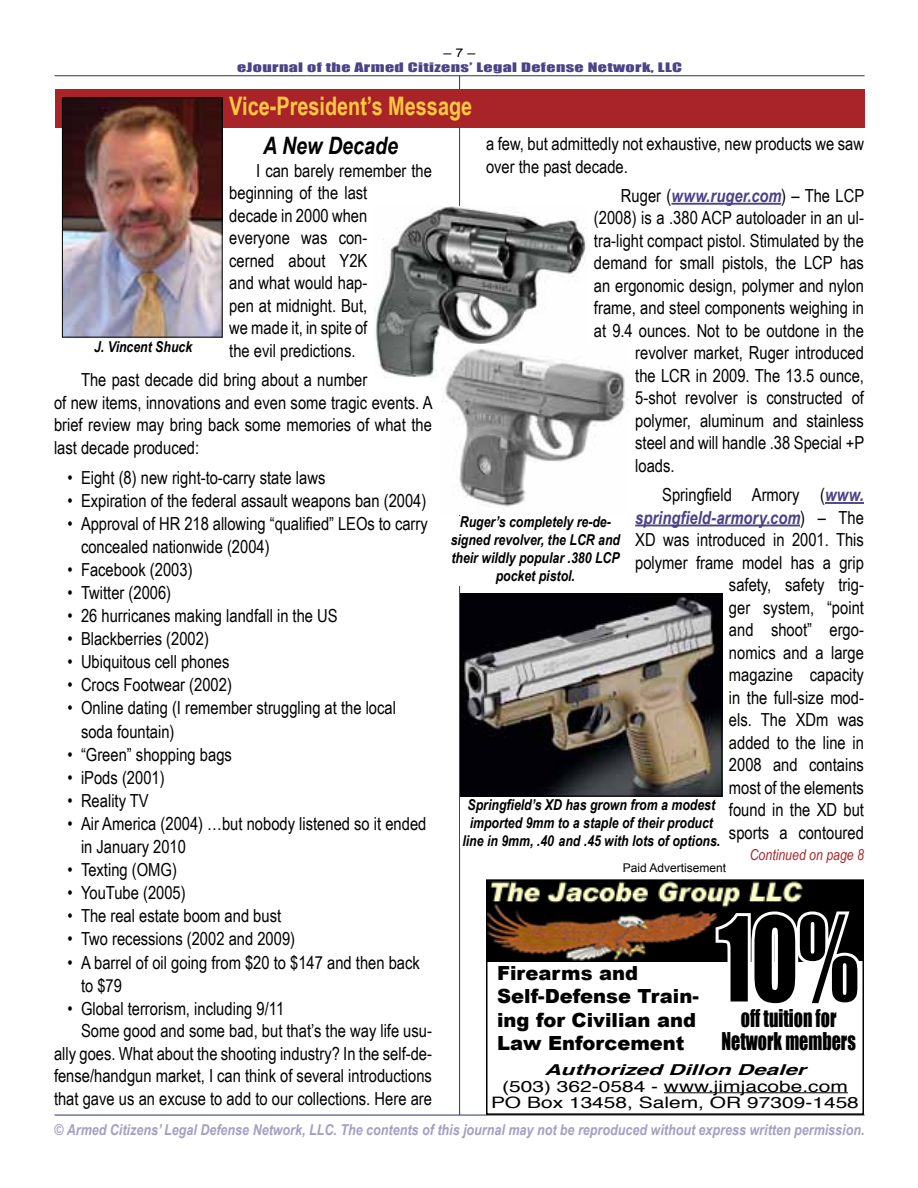
<style>
.page{position:relative;width:918px;height:1188px;background:#fff}
.page>*{position:absolute;margin:0;border:0;box-sizing:border-box;transform-origin:0 0}
.t1{font:108px "Impact";color:#000;scale:.81 1}
.t2{font:700 25.5px "Arial Narrow";color:#ffc841;scale:.95 1}
.t3{font:italic 700 24px "Arial Narrow";color:#000}
.t4{font:22.5px/22.5px "Impact";color:#000;text-align:center;scale:.8 1}
.t5{font:900 19.5px/23.4px "Arial";color:#000}
.t6{font:18px/22.5px "Arial Narrow";color:#000}
.t7{font:15.75px/16.5px "Helvetica";color:#000;text-align:center;scale:1.33 1}
.t8{font:italic 700 15px/18px "Arial Narrow";color:#000;text-align:center}
.t9{font:italic 700 15px "Arial Narrow";color:#a5a0c3}
.t10{font:italic 700 15px "Helvetica";color:#000;scale:1.5 1}
.t11{font:italic 15px "Arial Narrow";color:#a82428}
.t12{font:12px "Impact";letter-spacing:.02em;color:#4c4287;scale:1.5 1}
.t13{font:12px "Arial";color:#000}
.t14{font:12px "Arial";color:#000;scale:1.2 1}
.s1{font-weight:700;font-style:italic;color:#4c4287}
</style>
<div class="page">
<hr style="left:55px;top:1115px;width:810px;height:1px;background:#2c3466">
<hr style="left:459px;top:76px;width:1px;height:1039px;background:#2c3466">
<hr style="left:55px;top:75px;width:810px;height:1px;background:#2c3466">
<hr style="left:664px;top:1092px;width:184px;height:1px;background:#000">
<div style="left:486px;top:879px;width:378px;height:236px;border:2px solid #000"></div>
<img style="left:488px;top:880px;width:315px;height:81px">
<div style="left:803px;top:880px;width:61px;height:81px;background:#000"></div>
<svg style="left:713px;top:907px;width:151px;height:103px"></svg>
<div style="left:55px;top:90px;width:810px;height:38px;background:#a82428"></div>
<img style="left:64px;top:99px;width:157px;height:237px">
<div style="left:62px;top:97px;width:161px;height:241px;border:1px solid #000"></div>
<hr style="left:671px;top:203px;width:110px;height:2px;background:#4c4287">
<hr style="left:825px;top:502px;width:39px;height:2px;background:#4c4287">
<hr style="left:635px;top:525px;width:165px;height:1px;background:#4c4287">
<img style="left:462px;top:594px;width:261px;height:202px">
<div style="left:460px;top:593px;width:262px;height:203px;border:1px solid #000"></div>
<img style="left:374px;top:206px;width:212px;height:172px">
<img style="left:441px;top:345px;width:184px;height:170px">
<p class="t14" style="left:444px;top:47px;width:28px">– 7 –</p>
<p class="t12" style="left:237px;top:57px;width:298px">eJournal of the Armed Citizens’ Legal Defense Network, LLC</p>
<h2 class="t2" style="left:229px;top:87px;width:257px">Vice-President’s Message</h2>
<h3 class="t3" style="left:263px;top:128px;width:136px">A New Decade</h3>
<p class="t6" style="left:229px;top:159px;width:204px;text-indent:27px">I can barely remember the beginning of the last<br>decade in 2000 when everyone was con-<br>cerned about Y2K<br>and what would hap-<br>pen at midnight. But,<br>we made it, in spite of<br>the evil predictions.</p>
<p class="t6" style="left:54px;top:368px;width:380px;text-indent:27px">The past decade did bring about a number<br>of new items, innovations and even some tragic events. A brief review may bring back some memories of what the last decade produced:</p>
<p class="t6" style="left:68px;top:465px;width:259px">• Eight (8) new right-to-carry state laws</p>
<p class="t6" style="left:68px;top:488px;width:360px">• Expiration of the federal assault weapons ban (2004)</p>
<p class="t6" style="left:81px;top:511px;width:348px;line-height:23.1px;text-indent:-14px">• Approval of HR 218 allowing “qualified” LEOs to carry concealed nationwide (2004)</p>
<p class="t6" style="left:68px;top:558px;width:127px">• Facebook (2003)</p>
<p class="t6" style="left:68px;top:581px;width:105px">• Twitter (2006)</p>
<p class="t6" style="left:68px;top:604px;width:272px">• 26 hurricanes making landfall in the US</p>
<p class="t6" style="left:68px;top:627px;width:143px">• Blackberries (2002)</p>
<p class="t6" style="left:68px;top:650px;width:164px">• Ubiquitous cell phones</p>
<p class="t6" style="left:68px;top:673px;width:166px">• Crocs Footwear (2002)</p>
<p class="t6" style="left:81px;top:696px;width:317px;line-height:23.1px;text-indent:-14px">• Online dating (I remember struggling at the local soda fountain)</p>
<p class="t6" style="left:68px;top:742px;width:166px">• “Green” shopping bags</p>
<p class="t6" style="left:68px;top:766px;width:99px">• iPods (2001)</p>
<p class="t6" style="left:68px;top:789px;width:83px">• Reality TV</p>
<p class="t6" style="left:81px;top:811px;width:347px;line-height:23.1px;text-indent:-14px">• Air America (2004) …but nobody listened so it ended in January 2010</p>
<p class="t6" style="left:68px;top:858px;width:111px">• Texting (OMG)</p>
<p class="t6" style="left:68px;top:881px;width:120px">• YouTube (2005)</p>
<p class="t6" style="left:68px;top:904px;width:215px">• The real estate boom and bust</p>
<p class="t6" style="left:68px;top:927px;width:229px">• Two recessions (2002 and 2009)</p>
<p class="t6" style="left:81px;top:950px;width:340px;line-height:23.1px;text-indent:-14px">• A barrel of oil going from $20 to $147 and then back to $79</p>
<p class="t6" style="left:68px;top:996px;width:218px">• Global terrorism, including 9/11</p>
<p class="t6" style="left:81px;top:1019px;width:353px">Some good and some bad, but that’s the way life usu-</p>
<p class="t6" style="left:54px;top:1041px;width:380px">ally goes. What about the shooting industry? In the self-de-</p>
<p class="t6" style="left:54px;top:1064px;width:379px">fense/handgun market, I can think of several introductions</p>
<p class="t6" style="left:54px;top:1086px;width:380px">that gave us an excuse to add to our collections. Here are</p>
<p class="t8" style="left:94px;top:337px;width:100px">J. Vincent Shuck</p>
<p class="t6" style="left:486px;top:132px;width:379px">a few, but admittedly not exhaustive, new products we saw over the past decade.</p>
<p class="t6" style="left:621px;top:184px;width:245px">Ruger (<span class="s1">www.ruger.com</span>) – The LCP</p>
<p class="t6" style="left:594px;top:206px;width:272px">(2008) is a .380 ACP autoloader in an ul-</p>
<p class="t6" style="left:594px;top:229px;width:271px">tra-light compact pistol. Stimulated by the</p>
<p class="t6" style="left:594px;top:251px;width:272px">demand for small pistols, the LCP has</p>
<p class="t6" style="left:594px;top:274px;width:271px">an ergonomic design, polymer and nylon</p>
<p class="t6" style="left:594px;top:296px;width:272px">frame, and steel components weighing in</p>
<p class="t6" style="left:594px;top:319px;width:271px">at 9.4 ounces. Not to be outdone in the</p>
<p class="t6" style="left:635px;top:341px;width:230px">revolver market, Ruger introduced</p>
<p class="t6" style="left:635px;top:364px;width:230px">the LCR in 2009. The 13.5 ounce,</p>
<p class="t6" style="left:635px;top:386px;width:230px">5-shot revolver is constructed of</p>
<p class="t6" style="left:635px;top:409px;width:230px">polymer, aluminum and stainless</p>
<p class="t6" style="left:635px;top:431px;width:230px">steel and will handle .38 Special +P</p>
<p class="t6" style="left:635px;top:454px;width:41px">loads.</p>
<p class="t6" style="left:635px;top:483px;width:230px;text-align:right">Springfield Armory (<span class="s1">www. springfield-armory.com</span>) – The<br>XD was introduced in 2001. This polymer frame model has a grip safety, safety trig-<br>ger system, “point<br>and shoot” ergo-<br>nomics and a large<br>magazine capacity<br>in the full-size mod-<br>els. The XDm was<br>added to the line in<br>2008 and contains<br>most of the elements<br>found in the XD but<br>sports a contoured</p>
<p class="t11" style="left:750px;top:845px;width:116px">Continued on page 8</p>
<p class="t8" style="left:451px;top:512px;width:171px">Ruger’s completely re-de&shy;signed revolver, the LCR and their wildly popular .380 LCP pocket pistol.</p>
<p class="t8" style="left:462px;top:795px;width:259px">Springfield’s XD has grown from a modest imported 9mm to a staple of their product line in 9mm, .40 and .45 with lots of options.</p>
<p class="t13" style="left:623px;top:861px;width:105px">Paid Advertisement</p>
<p class="t5" style="left:497px;top:961px;width:203px">Firearms and<br>Self-Defense Train&shy;ing for Civilian and<br>Law Enforcement</p>
<h1 class="t1" style="left:718px;top:875px;width:175px">10%</h1>
<p class="t4" style="left:721px;top:1007px;width:169px">off tuition for<br>Network members</p>
<p class="t10" style="left:544px;top:1058px;width:182px">AuthorizedDillonDealer</p>
<p class="t7" style="left:491px;top:1078px;width:278px">(503) 362-0584 - www.jimjacobe.com<br>PO Box 13458, Salem, OR 97309-1458</p>
<p class="t9" style="left:55px;top:1119px;width:812px">© Armed Citizens’ Legal Defense Network, LLC. The contents of this journal may not be reproduced without express written permission.</p>
</div>
